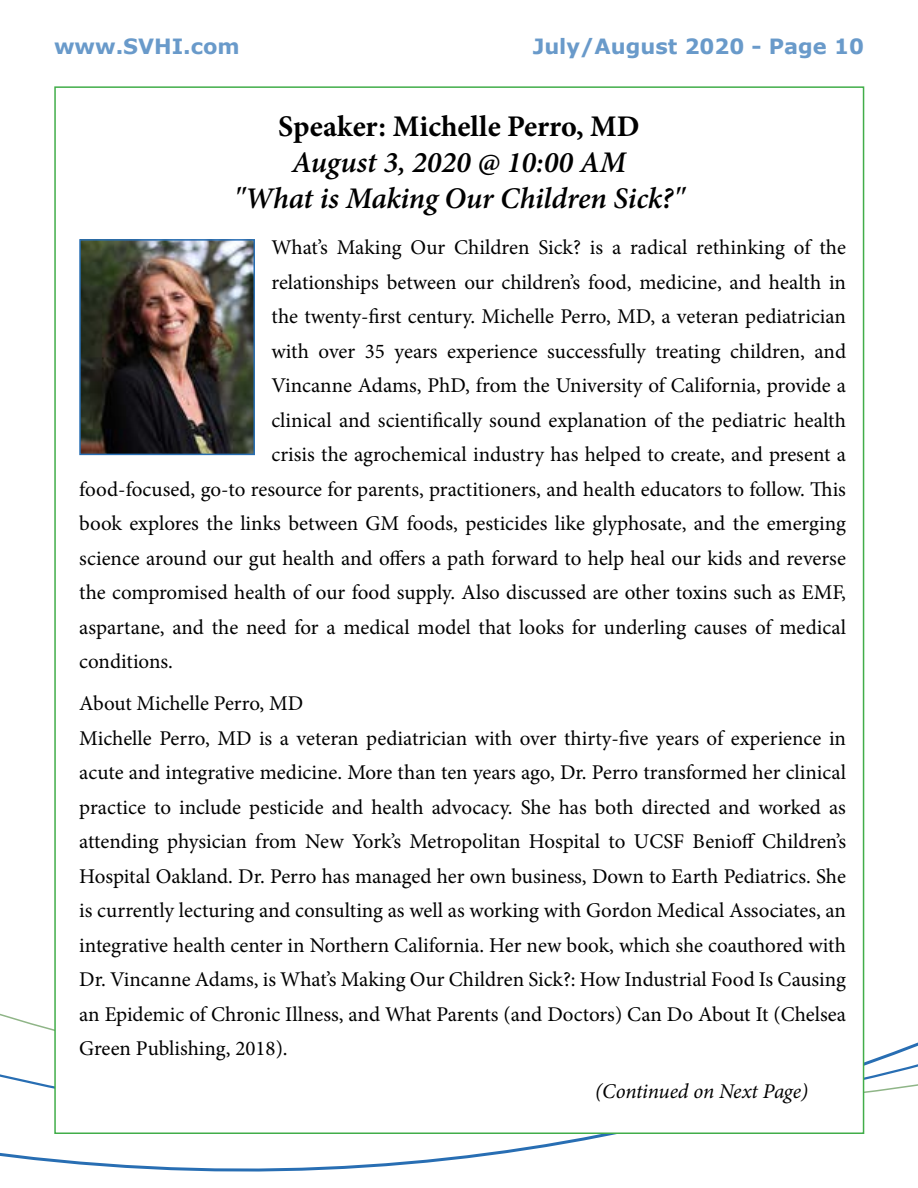
<style>
.page{position:relative;width:918px;height:1188px;background:#fff}
.page>*{position:absolute;margin:0;border:0;box-sizing:border-box;transform-origin:0 0}
.t1{font:italic 600 30px/36px "Minion Pro";letter-spacing:-.005em;color:#000;text-align:center}
.t2{font:700 30px "Minion Pro";color:#000}
.t3{font:21px/34.5px "Minion Pro";color:#000}
.t4{font:700 21px "Verdana";color:#699aca}
.t5{font:italic 21px "Minion Pro";letter-spacing:-.01em;color:#000}
</style>
<div class="page">
<svg style="left:0;top:734px;width:918px;height:438px"></svg>
<div style="left:54px;top:86px;width:810px;height:1048px;background:#fff;border:2px solid #41ad49"></div>
<img style="left:82px;top:242px;width:170px;height:210px">
<div style="left:79px;top:239px;width:176px;height:216px;border:2px solid #286eb3"></div>
<p class="t4" style="left:54px;top:31px;width:187px">www.SVHI.com</p>
<p class="t4" style="left:533px;top:31px;width:333px">July/August 2020 - Page 10</p>
<h1 class="t2" style="left:278px;top:105px;width:363px">Speaker: Michelle Perro, MD</h1>
<h1 class="t1" style="left:234px;top:144px;width:452px">August 3, 2020 @ 10:00 AM<br>"What is Making Our Children Sick?"</h1>
<p class="t3" style="left:272px;top:231px;width:576px">What’s Making Our Children Sick? is a radical rethinking of the</p>
<p class="t3" style="left:272px;top:265px;width:576px">relationships between our children’s food, medicine, and health in</p>
<p class="t3" style="left:272px;top:300px;width:576px">the twenty-first century. Michelle Perro, MD, a veteran pediatrician</p>
<p class="t3" style="left:272px;top:334px;width:576px">with over 35 years experience successfully treating children, and</p>
<p class="t3" style="left:272px;top:369px;width:576px">Vincanne Adams, PhD, from the University of California, provide a</p>
<p class="t3" style="left:272px;top:403px;width:576px">clinical and scientifically sound explanation of the pediatric health</p>
<p class="t3" style="left:272px;top:438px;width:576px">crisis the agrochemical industry has helped to create, and present a</p>
<p class="t3" style="left:79px;top:472px;width:768px">food-focused, go-to resource for parents, practitioners, and health educators to follow. This</p>
<p class="t3" style="left:79px;top:507px;width:768px">book explores the links between GM foods, pesticides like glyphosate, and the emerging</p>
<p class="t3" style="left:79px;top:541px;width:768px">science around our gut health and offers a path forward to help heal our kids and reverse</p>
<p class="t3" style="left:79px;top:576px;width:768px">the compromised health of our food supply. Also discussed are other toxins such as EMF,</p>
<p class="t3" style="left:79px;top:610px;width:768px">aspartane, and the need for a medical model that looks for underling causes of medical</p>
<p class="t3" style="left:79px;top:645px;width:95px">conditions.</p>
<p class="t3" style="left:79px;top:687px;width:768px">About Michelle Perro, MD<br>Michelle Perro, MD is a veteran pediatrician with over thirty-five years of experience in acute and integrative medicine. More than ten years ago, Dr. Perro transformed her clinical practice to include pesticide and health advocacy. She has both directed and worked as attending physician from New York’s Metropolitan Hospital to UCSF Benioff Children’s Hospital Oakland. Dr. Perro has managed her own business, Down to Earth Pediatrics. She is currently lecturing and consulting as well as working with Gordon Medical Associates, an integrative health center in Northern California. Her new book, which she coauthored with Dr. Vincanne Adams, is What’s Making Our Children Sick?: How Industrial Food Is Causing an Epidemic of Chronic Illness, and What Parents (and Doctors) Can Do About It (Chelsea Green Publishing, 2018).</p>
<p class="t5" style="left:595px;top:1077px;width:215px">(Continued on Next Page)</p>
</div>
